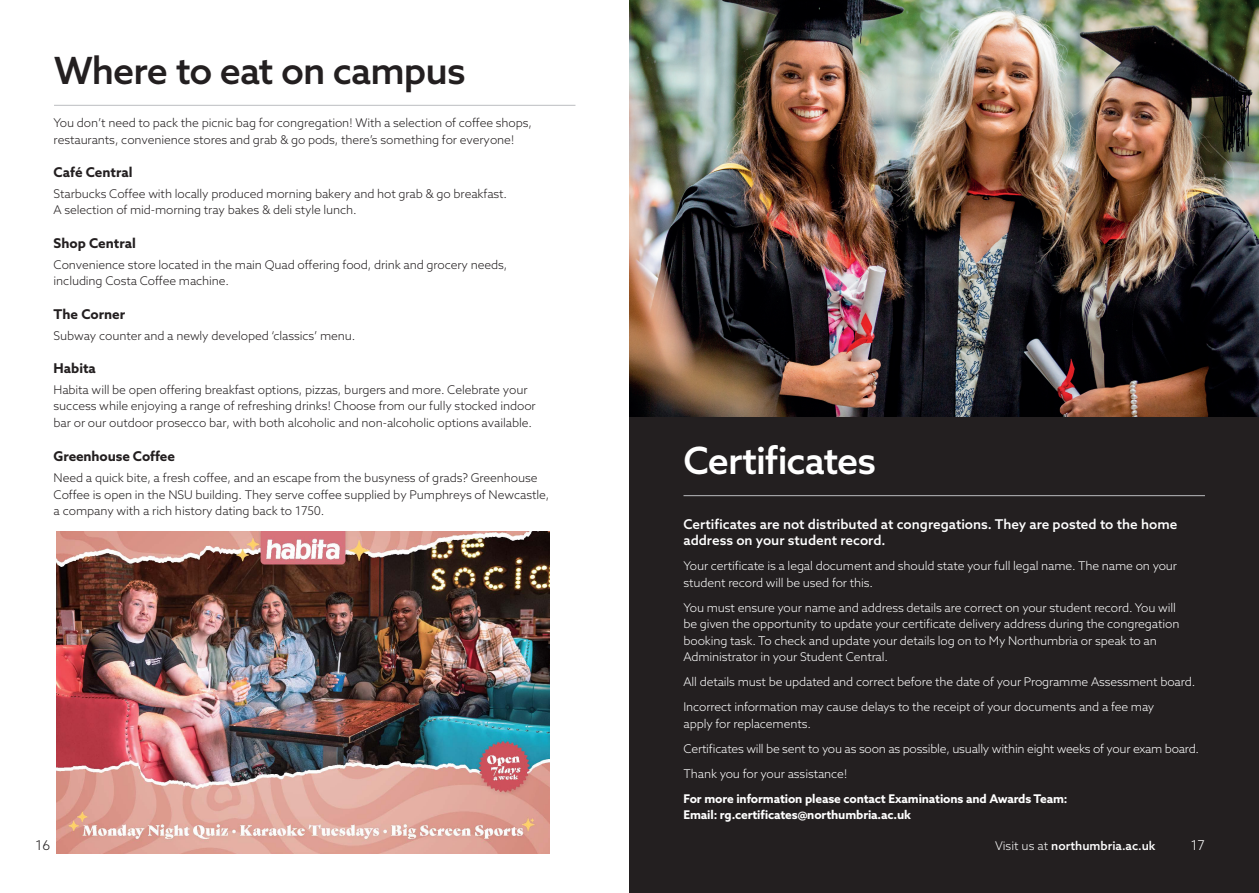
<style>
.page{position:relative;width:1259px;height:893px;background:#fff}
.page>*{position:absolute;margin:0;border:0;box-sizing:border-box;transform-origin:0 0}
.Page_Headline_-_RULE{font:500 37.5px "Azo Sans";letter-spacing:-.025em;color:#231f20}
.Page_Headline_-_RULE-2{font:500 37.5px "Azo Sans";letter-spacing:-.025em;color:#fff}
.X-Head___Small{font:500 13.5px/16.5px "Azo Sans";color:#fff}
.Body_Text{font:700 13.5px "Azo Sans";color:#231f20}
.t1{font:300 13.5px "Azo Sans";color:#231f20}
.t2{font:300 13.5px "Azo Sans";color:#fff}
.Body_Text-2{font:300 12px/16.5px "Azo Sans";letter-spacing:-.01em;color:#231f20}
.Body_Text-3{font:300 12px/16.5px "Azo Sans";letter-spacing:-.01em;color:#fff}
.Body_Text-4{font:700 12px/16.5px "Azo Sans";letter-spacing:-.01em;color:#fff}
.t3{font:500 12px "Azo Sans";color:#fff}
.s1{font-weight:300}
</style>
<div class="page">
<img style="left:56px;top:531px;width:493px;height:322px">
<div style="left:629px;top:0;width:630px;height:893px;background:#231f20"></div>
<hr style="left:54px;top:105px;width:521px;height:1px;background:#bcbdc0">
<hr style="left:683px;top:495px;width:522px;height:1px;background:#bcbdc0">
<img style="left:629px;top:0;width:630px;height:417px">
<p class="Page_Headline_-_RULE" style="left:54px;top:46px;width:413px">Where to eat on campus</p>
<p class="Body_Text-2" style="left:54px;top:115px;width:480px">You don’t need to pack the picnic bag for congregation! With a selection of coffee shops, restaurants, convenience stores and grab &amp; go pods, there’s something for everyone!</p>
<p class="Body_Text" style="left:54px;top:163px;width:80px">Café Central</p>
<p class="Body_Text-2" style="left:54px;top:185px;width:455px">Starbucks Coffee with locally produced morning bakery and hot grab &amp; go breakfast.<br>A selection of mid-morning tray bakes &amp; deli style lunch.</p>
<p class="Body_Text" style="left:54px;top:234px;width:84px">Shop Central</p>
<p class="Body_Text-2" style="left:54px;top:256px;width:455px">Convenience store located in the main Quad offering food, drink and grocery needs, including Costa Coffee machine.</p>
<p class="Body_Text" style="left:54px;top:305px;width:73px">The Corner</p>
<p class="Body_Text-2" style="left:54px;top:327px;width:303px">Subway counter and a newly developed ‘classics’ menu.</p>
<p class="Body_Text" style="left:54px;top:359px;width:44px">Habita</p>
<p class="Body_Text-2" style="left:54px;top:381px;width:483px">Habita will be open offering breakfast options, pizzas, burgers and more. Celebrate your success while enjoying a range of refreshing drinks! Choose from our fully stocked indoor bar or our outdoor prosecco bar, with both alcoholic and non-alcoholic options available.</p>
<p class="Body_Text" style="left:54px;top:447px;width:123px">Greenhouse Coffee</p>
<p class="Body_Text-2" style="left:54px;top:469px;width:497px">Need a quick bite, a fresh coffee, and an escape from the busyness of grads? Greenhouse<br>Coffee is open in the NSU building. They serve coffee supplied by Pumphreys of Newcastle, a company with a rich history dating back to 1750.</p>
<p class="t1" style="left:36px;top:837px;width:16px">16</p>
<p class="Page_Headline_-_RULE-2" style="left:683px;top:436px;width:194px">Certificates</p>
<p class="X-Head___Small" style="left:683px;top:515px;width:495px">Certificates are not distributed at congregations. They are posted to the home address on your student record.</p>
<p class="Body_Text-3" style="left:683px;top:558px;width:495px">Your certificate is a legal document and should state your full legal name. The name on your student record will be used for this.</p>
<p class="Body_Text-3" style="left:683px;top:599px;width:497px">You must ensure your name and address details are correct on your student record. You will be given the opportunity to update your certificate delivery address during the congregation booking task. To check and update your details log on to My Northumbria or speak to an Administrator in your Student Central.</p>
<p class="Body_Text-3" style="left:683px;top:674px;width:513px">All details must be updated and correct before the date of your Programme Assessment board.</p>
<p class="Body_Text-3" style="left:683px;top:699px;width:472px">Incorrect information may cause delays to the receipt of your documents and a fee may apply for replacements.</p>
<p class="Body_Text-3" style="left:683px;top:740px;width:517px">Certificates will be sent to you as soon as possible, usually within eight weeks of your exam board.</p>
<p class="Body_Text-3" style="left:683px;top:765px;width:166px">Thank you for your assistance!</p>
<p class="Body_Text-4" style="left:683px;top:790px;width:385px">For more information please contact Examinations and Awards Team:<br>Email: rg.certificates@northumbria.ac.uk</p>
<p class="t3" style="left:995px;top:838px;width:162px"><span class="s1">Visit us at</span> northumbria.ac.uk</p>
<p class="t2" style="left:1190px;top:836px;width:16px">17</p>
</div>
